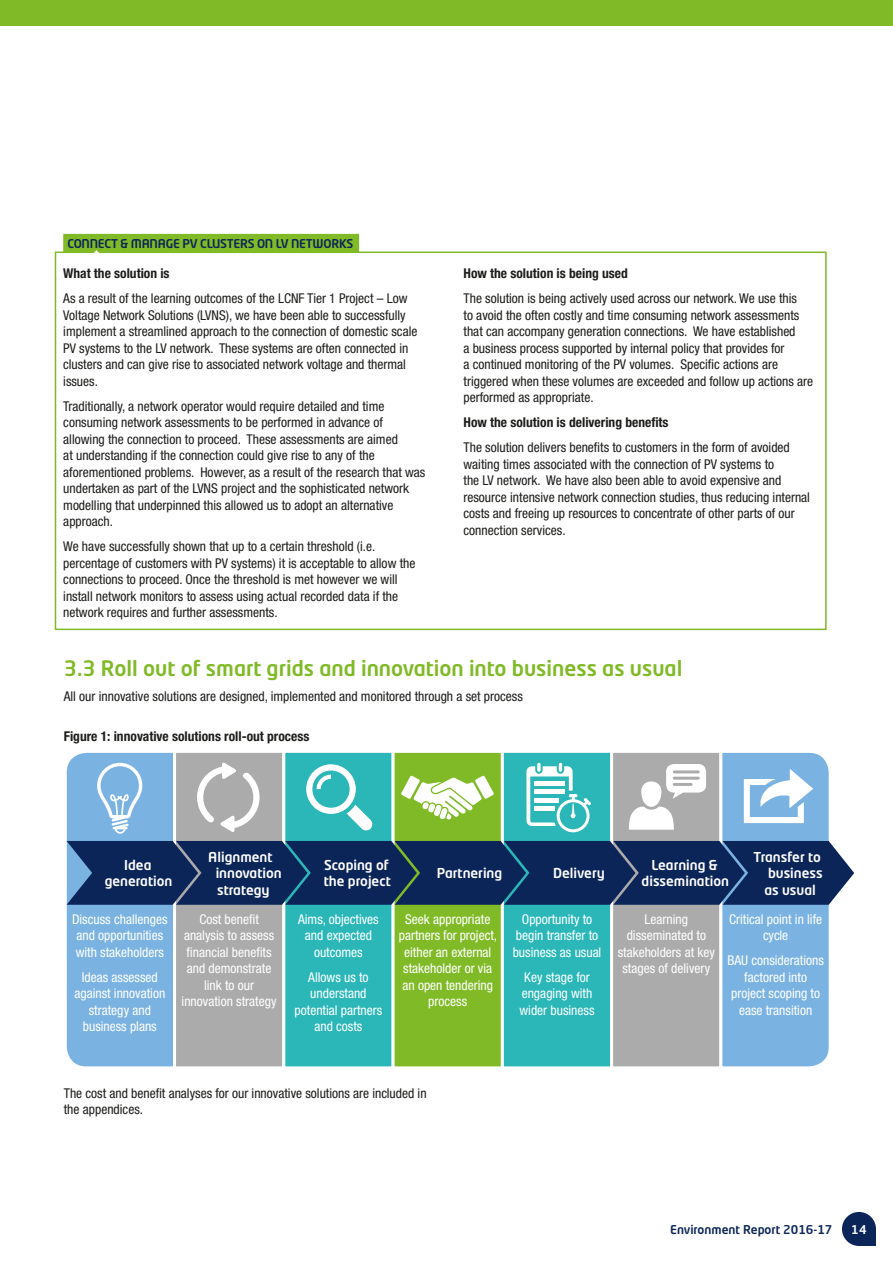
<style>
.page{position:relative;width:893px;height:1263px;background:#fff}
.page>*{position:absolute;margin:0;border:0;box-sizing:border-box;transform-origin:0 0}
.t1{font:500 21px "Neo Tech Std";color:#80ba27}
.t2{font:condensed 13.5px/16.5px "Helvetica Neue LT";color:#1d1d1b}
.t3{font:condensed 13.5px/16.5px "Helvetica Neue LT";color:#fff;text-align:center}
.t4{font:500 13.5px/16.5px "Neo Tech Std";color:#fff}
.t5{font:700 condensed 13.5px "Helvetica Neue LT";color:#1d1d1b}
.t6{font:500 12px "Neo Tech Std";letter-spacing:-.02em;color:#0b2559}
.t7{font:500 12px "Neo Tech Std";color:#0b2559}
.t8{font:500 12px "Neo Tech Std";color:#fff}
</style>
<div class="page">
<div style="left:0;top:0;width:893px;height:26px;background:#80ba27"></div>
<svg style="left:54px;top:251px;width:773px;height:380px"></svg>
<div style="left:63px;top:234px;width:296px;height:19px;background:#80ba27"></div>
<svg style="left:66px;top:752px;width:788px;height:315px;background:#6c9ea4"></svg>
<svg style="left:842px;top:1212px;width:34px;height:34px"></svg>
<p class="t6" style="left:67px;top:236px;width:287px">CONNECT &amp; MANAGE PV CLUSTERS ON LV NETWORKS</p>
<p class="t5" style="left:63px;top:265px;width:108px">What the solution is</p>
<p class="t2" style="left:63px;top:290px;width:356px">As a result of the learning outcomes of the LCNF Tier 1 Project – Low Voltage Network Solutions (LVNS), we have been able to successfully implement a streamlined approach to the connection of domestic scale PV systems to the LV network. These systems are often connected in clusters and can give rise to associated network voltage and thermal issues.</p>
<p class="t2" style="left:63px;top:398px;width:364px">Traditionally, a network operator would require detailed and time consuming network assessments to be performed in advance of allowing the connection to proceed. These assessments are aimed<br>at understanding if the connection could give rise to any of the aforementioned problems. However, as a result of the research that was undertaken as part of the LVNS project and the sophisticated network modelling that underpinned this allowed us to adopt an alternative approach.</p>
<p class="t2" style="left:63px;top:538px;width:354px">We have successfully shown that up to a certain threshold (i.e. percentage of customers with PV systems) it is acceptable to allow the connections to proceed. Once the threshold is met however we will install network monitors to assess using actual recorded data if the network requires and further assessments.</p>
<p class="t5" style="left:463px;top:265px;width:166px">How the solution is being used</p>
<p class="t2" style="left:463px;top:290px;width:351px">The solution is being actively used across our network. We use this<br>to avoid the often costly and time consuming network assessments that can accompany generation connections. We have established<br>a business process supported by internal policy that provides for<br>a continued monitoring of the PV volumes. Specific actions are triggered when these volumes are exceeded and follow up actions are performed as appropriate.</p>
<p class="t5" style="left:463px;top:414px;width:207px">How the solution is delivering benefits</p>
<p class="t2" style="left:463px;top:439px;width:348px">The solution delivers benefits to customers in the form of avoided waiting times associated with the connection of PV systems to<br>the LV network. We have also been able to avoid expensive and resource intensive network connection studies, thus reducing internal costs and freeing up resources to concentrate of other parts of our connection services.</p>
<h1 class="t1" style="left:64px;top:655px;width:620px">3.3 Roll out of smart grids and innovation into business as usual</h1>
<p class="t2" style="left:64px;top:688px;width:461px">All our innovative solutions are designed, implemented and monitored through a set process</p>
<p class="t5" style="left:64px;top:728px;width:247px">Figure 1: innovative solutions roll-out process</p>
<p class="t4" style="left:105px;top:856px;width:69px;text-align:center">Idea generation</p>
<p class="t4" style="left:216px;top:848px;width:68px;text-indent:-7px">Alignment innovation strategy</p>
<p class="t4" style="left:324px;top:856px;width:69px">Scoping of the project</p>
<p class="t4" style="left:642px;top:856px;width:89px;text-align:center">Learning &amp; dissemination</p>
<p class="t4" style="left:437px;top:864px;width:67px">Partnering</p>
<p class="t4" style="left:553px;top:864px;width:53px">Delivery</p>
<p class="t4" style="left:764px;top:848px;width:60px;text-indent:-11px">Transfer to business as usual</p>
<p class="t3" style="left:72px;top:911px;width:97px;text-align:left">Discuss challenges and opportunities with stakeholders</p>
<p class="t3" style="left:74px;top:969px;width:92px">Ideas assessed against innovation strategy and business plans</p>
<p class="t3" style="left:182px;top:911px;width:97px">Cost benefit analysis to assess financial benefits and demonstrate link to our innovation strategy</p>
<p class="t3" style="left:298px;top:911px;width:82px">Aims, objectives and expected outcomes</p>
<p class="t3" style="left:295px;top:969px;width:89px">Allows us to understand potential partners and costs</p>
<p class="t3" style="left:399px;top:911px;width:100px">Seek appropriate partners for project, either an external stakeholder or via an open tendering process</p>
<p class="t3" style="left:513px;top:911px;width:90px">Opportunity to begin transfer to business as usual</p>
<p class="t3" style="left:520px;top:969px;width:76px">Key stage for engaging with wider business</p>
<p class="t3" style="left:618px;top:911px;width:99px">Learning disseminated to stakeholders at key stages of delivery</p>
<p class="t3" style="left:729px;top:911px;width:94px">Critical point in life cycle</p>
<p class="t3" style="left:727px;top:952px;width:98px">BAU considerations factored into project scoping to ease transition</p>
<p class="t2" style="left:64px;top:1084px;width:364px">The cost and benefit analyses for our innovative solutions are included in the appendices.</p>
<p class="t7" style="left:670px;top:1221px;width:164px">Environment Report 2016-17</p>
<p class="t8" style="left:851px;top:1221px;width:17px">14</p>
</div>
